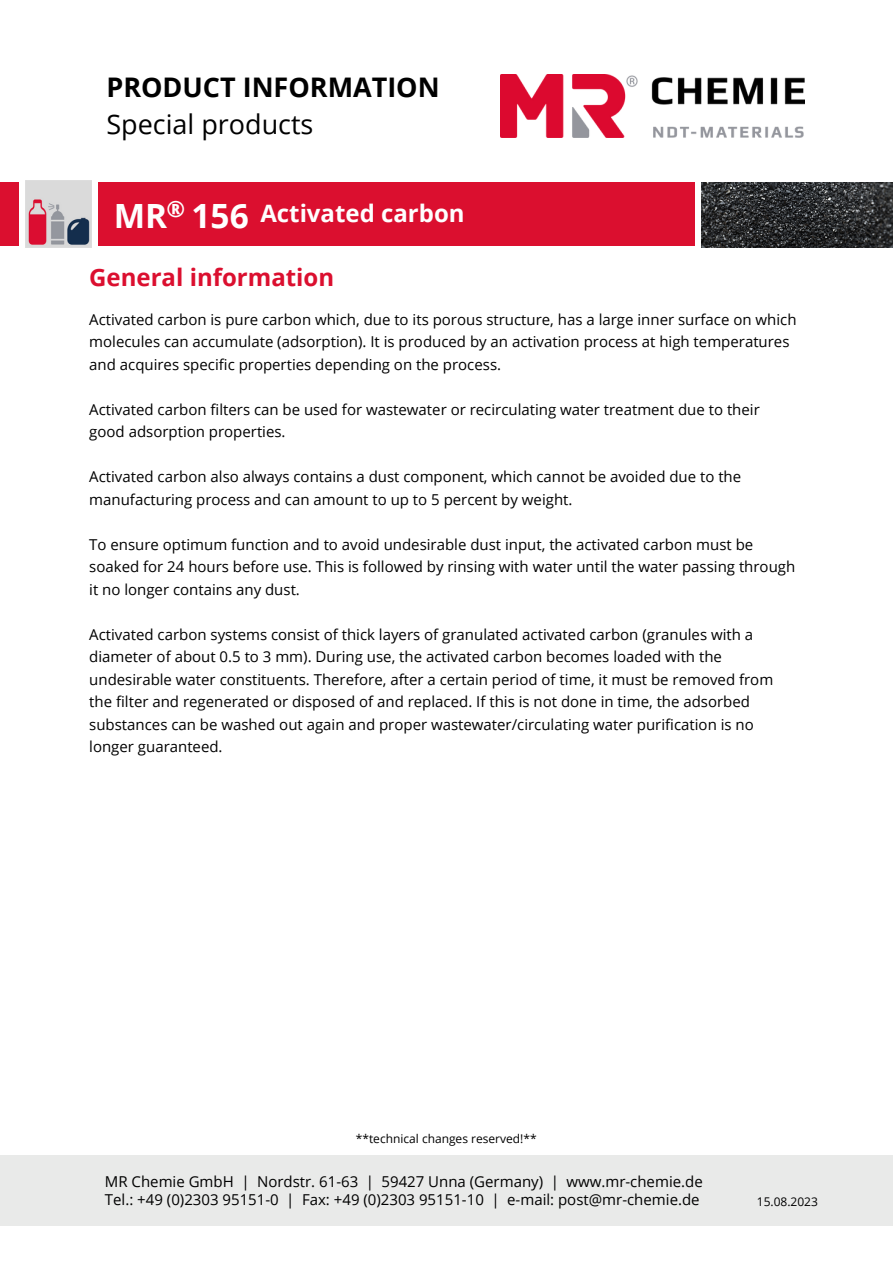
<style>
.page{position:relative;width:893px;height:1264px;background:#fff}
.page>*{position:absolute;margin:0;border:0;box-sizing:border-box;transform-origin:0 0}
.t1{font:700 33.45px "Open Sans";color:#fff}
.t2{font:700 33.45px "Open Sans";color:#fefefe}
.t3{font:700 27px "Open Sans";color:#000}
.t4{font:27px "Open Sans";color:#000}
.t5{font:700 24px "Open Sans";color:#db0f2f}
.t6{font:700 24px "Open Sans";color:#fefefe}
.t7{font:700 22.5px "Open Sans";color:#fff}
.t8{font:15px/22.5px "Open Sans";color:#000}
.t9{font:12px "Open Sans";color:#000}
</style>
<div class="page">
<img style="left:500px;top:74px;width:304px;height:63px">
<div style="left:98px;top:182px;width:596px;height:64px;background:#db0f2f"></div>
<div style="left:0;top:1155px;width:892px;height:71px;background:#e9eae9"></div>
<img style="left:25px;top:181px;width:67px;height:66px">
<div style="left:0;top:182px;width:19px;height:64px;background:#db0f2f"></div>
<img style="left:701px;top:182px;width:191px;height:65px">
<p class="t3" style="left:106px;top:68px;width:335px">PRODUCT INFORMATION</p>
<p class="t4" style="left:106px;top:105px;width:208px">Special products</p>
<p class="t2" style="left:114px;top:192px;width:55px">MR</p>
<p class="t7" style="left:166px;top:193px;width:20px">®</p>
<p class="t1" style="left:191px;top:192px;width:59px">156</p>
<p class="t6" style="left:260px;top:196px;width:206px">Activated carbon</p>
<p class="t5" style="left:89px;top:260px;width:246px">General information</p>
<p class="t8" style="left:89px;top:308px;width:708px">Activated carbon is pure carbon which, due to its porous structure, has a large inner surface on which molecules can accumulate (adsorption). It is produced by an activation process at high temperatures and acquires specific properties depending on the process.</p>
<p class="t8" style="left:89px;top:398px;width:672px">Activated carbon filters can be used for wastewater or recirculating water treatment due to their good adsorption properties.</p>
<p class="t8" style="left:89px;top:465px;width:653px">Activated carbon also always contains a dust component, which cannot be avoided due to the manufacturing process and can amount to up to 5 percent by weight.</p>
<p class="t8" style="left:89px;top:532px;width:707px">To ensure optimum function and to avoid undesirable dust input, the activated carbon must be soaked for 24 hours before use. This is followed by rinsing with water until the water passing through it no longer contains any dust.</p>
<p class="t8" style="left:89px;top:622px;width:685px">Activated carbon systems consist of thick layers of granulated activated carbon (granules with a diameter of about 0.5 to 3 mm). During use, the activated carbon becomes loaded with the undesirable water constituents. Therefore, after a certain period of time, it must be removed from the filter and regenerated or disposed of and replaced. If this is not done in time, the adsorbed substances can be washed out again and proper wastewater/circulating water purification is no longer guaranteed.</p>
<p class="t9" style="left:356px;top:1130px;width:182px">**technical changes reserved!**</p>
<p class="t8" style="left:105px;top:1170px;width:599px">MR Chemie GmbH | Nordstr. 61-63 | 59427 Unna (Germany) | www.mr-chemie.de</p>
<p class="t8" style="left:105px;top:1188px;width:596px">Tel.: +49 (0)2303 95151-0 | Fax: +49 (0)2303 95151-10 | e-mail: post@mr-chemie.de</p>
<p class="t9" style="left:756px;top:1192px;width:63px">15.08.2023</p>
</div>
